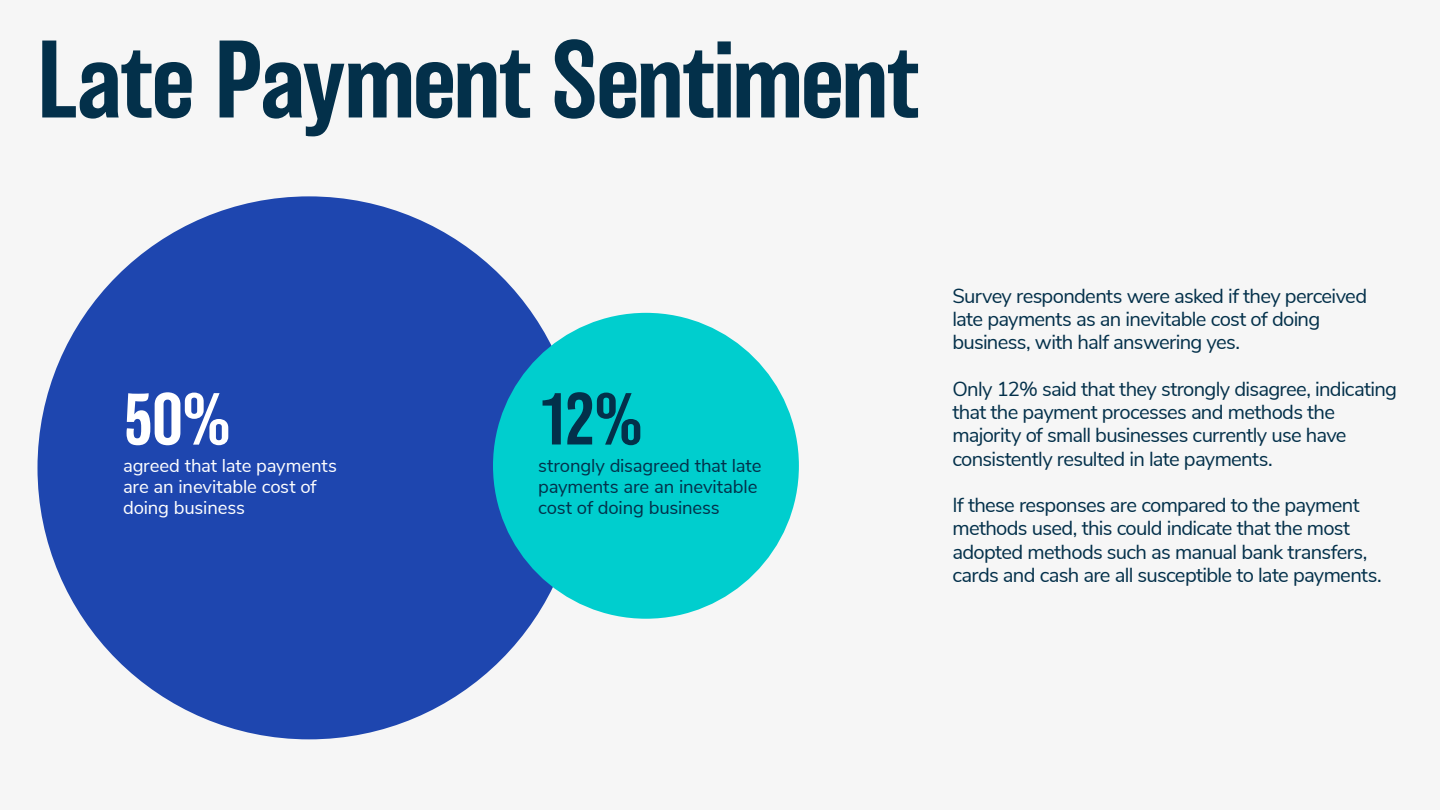
<style>
.page{position:relative;width:1440px;height:810px;background:#f6f6f6}
.page>*{position:absolute;margin:0;border:0;box-sizing:border-box;transform-origin:0 0}
.t1{font:500 101.25px "Balboa";letter-spacing:-.01em;color:#03304a}
.t2{font:500 67.5px "Balboa";color:#fff}
.t3{font:500 67.5px "Balboa";color:#03304a}
.t4{font:20.25px/23.2px "Nunito Sans";letter-spacing:-.035em;color:#03304a}
.t5{font:18.52px/21.3px "Nunito Sans";letter-spacing:-.01em;color:#03304a}
.t6{font:18.52px/21.3px "Nunito Sans";letter-spacing:-.01em;color:#fff}
</style>
<div class="page">
<div style="left:38px;top:196px;width:542px;height:543px;background:#1e46af;border-radius:50%"></div>
<div style="left:493px;top:313px;width:306px;height:306px;background:#00cece;border-radius:50%"></div>
<h1 class="t1" style="left:38px;top:24px;width:883px">Late Payment Sentiment</h1>
<h2 class="t2" style="left:123px;top:382px;width:110px">50%</h2>
<h2 class="t3" style="left:538px;top:382px;width:107px">12%</h2>
<p class="t6" style="left:123px;top:454px;width:215px">agreed that late payments are an inevitable cost of doing business</p>
<p class="t5" style="left:538px;top:454px;width:225px">strongly disagreed that late payments are an inevitable cost of doing business</p>
<p class="t4" style="left:952px;top:283px;width:416px">Survey respondents were asked if they perceived late payments as an inevitable cost of doing business, with half answering yes.</p>
<p class="t4" style="left:952px;top:376px;width:446px">Only 12% said that they strongly disagree, indicating that the payment processes and methods the majority of small businesses currently use have consistently resulted in late payments.</p>
<p class="t4" style="left:952px;top:492px;width:431px">If these responses are compared to the payment methods used, this could indicate that the most adopted methods such as manual bank transfers, cards and cash are all susceptible to late payments.</p>
</div>
